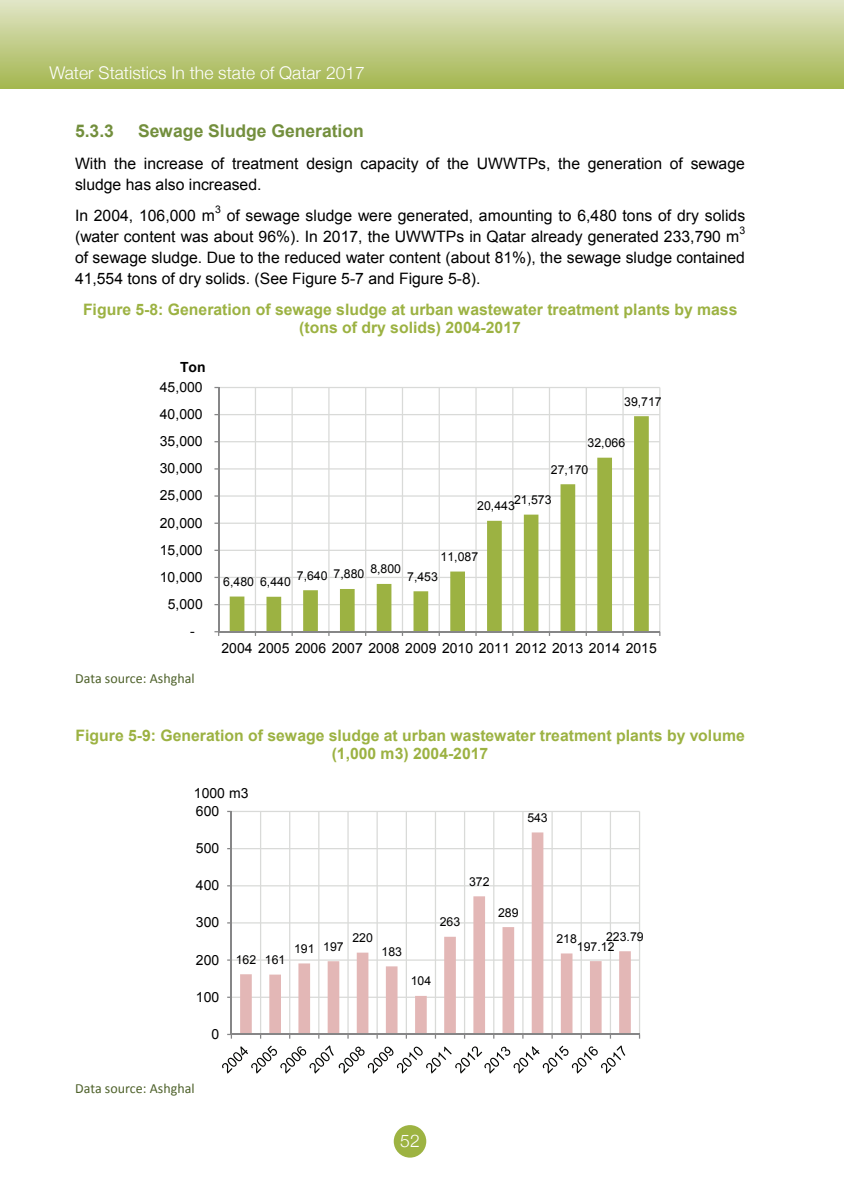
<style>
.page{position:relative;width:844px;height:1191px;background:#fff}
.page>*{position:absolute;margin:0;border:0;box-sizing:border-box;transform-origin:0 0}
.t1{font:300 17.5px "Helvetica Neue";color:#fff}
.t2{font:700 17.5px "Arial";color:#738f3d}
.t3{font:15.75px/20.8px "Arial";color:#000}
.t4{font:700 15.75px/18px "Arial";color:#9cb242;text-align:center}
.t5{font:14px "Arial";color:#000}
.t6{font:14px "Calibri";color:#4e612a}
.t7{font:700 14px "Arial";color:#000}
.t8{font:12.25px "Arial";color:#000}
.t9{font:10.5px "Arial";color:#000}
</style>
<div class="page">
<div style="left:0;top:0;width:843px;height:88px;background:linear-gradient(to bottom,#e1e5c6,#a5b751)"></div>
<div style="left:393px;top:1125px;width:33px;height:32px;background:#9db342;border-radius:50%"></div>
<hr style="left:219px;top:604px;width:440px;height:1px;background:#d9dad8">
<hr style="left:219px;top:577px;width:440px;height:1px;background:#d9dad8">
<hr style="left:219px;top:549px;width:440px;height:2px;background:#d9dad8">
<hr style="left:219px;top:522px;width:440px;height:2px;background:#d9dad8">
<hr style="left:219px;top:495px;width:440px;height:1px;background:#d9dad8">
<hr style="left:219px;top:468px;width:440px;height:1px;background:#d9dad8">
<hr style="left:219px;top:441px;width:440px;height:1px;background:#d9dad8">
<hr style="left:219px;top:414px;width:440px;height:1px;background:#d9dad8">
<hr style="left:219px;top:387px;width:440px;height:1px;background:#d9dad8">
<hr style="left:255px;top:387px;width:1px;height:244px;background:#d9dad8">
<hr style="left:291px;top:387px;width:2px;height:244px;background:#d9dad8">
<hr style="left:328px;top:387px;width:1px;height:244px;background:#d9dad8">
<hr style="left:365px;top:387px;width:1px;height:244px;background:#d9dad8">
<hr style="left:402px;top:387px;width:1px;height:244px;background:#d9dad8">
<hr style="left:438px;top:387px;width:2px;height:244px;background:#d9dad8">
<hr style="left:475px;top:387px;width:1px;height:244px;background:#d9dad8">
<hr style="left:512px;top:387px;width:1px;height:244px;background:#d9dad8">
<hr style="left:548px;top:387px;width:2px;height:244px;background:#d9dad8">
<hr style="left:585px;top:387px;width:1px;height:244px;background:#d9dad8">
<hr style="left:622px;top:387px;width:1px;height:244px;background:#d9dad8">
<hr style="left:659px;top:387px;width:1px;height:244px;background:#d9dad8">
<svg style="left:230px;top:416px;width:418px;height:215px"></svg>
<hr style="left:218px;top:387px;width:1px;height:244px;background:#868687">
<hr style="left:219px;top:631px;width:440px;height:1px;background:#868687">
<svg style="left:214px;top:631px;width:5px;height:5px"></svg>
<hr style="left:231px;top:996px;width:408px;height:2px;background:#d9dad8">
<hr style="left:231px;top:959px;width:408px;height:1px;background:#d9dad8">
<hr style="left:231px;top:922px;width:408px;height:1px;background:#d9dad8">
<hr style="left:231px;top:885px;width:408px;height:1px;background:#d9dad8">
<hr style="left:231px;top:848px;width:408px;height:1px;background:#d9dad8">
<hr style="left:231px;top:811px;width:408px;height:1px;background:#d9dad8">
<hr style="left:260px;top:811px;width:1px;height:223px;background:#d9dad8">
<hr style="left:289px;top:811px;width:1px;height:223px;background:#d9dad8">
<hr style="left:318px;top:811px;width:1px;height:223px;background:#d9dad8">
<hr style="left:347px;top:811px;width:1px;height:223px;background:#d9dad8">
<hr style="left:376px;top:811px;width:1px;height:223px;background:#d9dad8">
<hr style="left:405px;top:811px;width:2px;height:223px;background:#d9dad8">
<hr style="left:434px;top:811px;width:2px;height:223px;background:#d9dad8">
<hr style="left:464px;top:811px;width:1px;height:223px;background:#d9dad8">
<hr style="left:493px;top:811px;width:1px;height:223px;background:#d9dad8">
<hr style="left:522px;top:811px;width:1px;height:223px;background:#d9dad8">
<hr style="left:551px;top:811px;width:1px;height:223px;background:#d9dad8">
<hr style="left:580px;top:811px;width:1px;height:223px;background:#d9dad8">
<hr style="left:609px;top:811px;width:2px;height:223px;background:#d9dad8">
<hr style="left:638px;top:811px;width:2px;height:223px;background:#d9dad8">
<svg style="left:240px;top:832px;width:390px;height:201px"></svg>
<hr style="left:231px;top:811px;width:1px;height:223px;background:#868687">
<hr style="left:231px;top:1033px;width:408px;height:2px;background:#868687">
<svg style="left:227px;top:1033px;width:5px;height:5px"></svg>
<svg style="left:222px;top:1045px;width:403px;height:28px"></svg>
<p class="t1" style="left:50px;top:59px;width:317px">Water Statistics In the state of Qatar 2017</p>
<p class="t2" style="left:75px;top:119px;width:40px">5.3.3</p>
<p class="t2" style="left:138px;top:119px;width:227px">Sewage Sludge Generation</p>
<p class="t3" style="left:75px;top:153px;width:671px">With the increase of treatment design capacity of the UWWTPs, the generation of sewage sludge has also increased.</p>
<p class="t3" style="left:75px;top:205px;width:141px">In 2004, 106,000 m</p>
<p class="t9" style="left:215px;top:203px;width:7px">3</p>
<p class="t3" style="left:75px;top:205px;width:671px;text-indent:152px">of sewage sludge were generated, amounting to 6,480 tons of dry solids (water content was about 96%). In 2017, the UWWTPs in Qatar already generated 233,790 m</p>
<p class="t9" style="left:739px;top:223px;width:7px">3</p>
<p class="t3" style="left:75px;top:247px;width:671px">of sewage sludge. Due to the reduced water content (about 81%), the sewage sludge contained<br>41,554 tons of dry solids. (See Figure 5-7 and Figure 5-8).</p>
<p class="t4" style="left:83px;top:301px;width:655px">Figure 5-8: Generation of sewage sludge at urban wastewater treatment plants by mass (tons of dry solids) 2004-2017</p>
<p class="t7" style="left:180px;top:358px;width:27px">Ton</p>
<p class="t5" style="left:160px;top:378px;width:44px">45,000</p>
<p class="t5" style="left:160px;top:405px;width:44px">40,000</p>
<p class="t5" style="left:160px;top:432px;width:44px">35,000</p>
<p class="t5" style="left:160px;top:459px;width:44px">30,000</p>
<p class="t5" style="left:160px;top:486px;width:44px">25,000</p>
<p class="t5" style="left:160px;top:513px;width:44px">20,000</p>
<p class="t5" style="left:160px;top:540px;width:44px">15,000</p>
<p class="t5" style="left:160px;top:568px;width:44px">10,000</p>
<p class="t5" style="left:168px;top:595px;width:37px">5,000</p>
<p class="t5" style="left:190px;top:622px;width:6px">-</p>
<p class="t6" style="left:75px;top:670px;width:121px">Data source: Ashghal</p>
<p class="t8" style="left:624px;top:393px;width:39px">39,717</p>
<p class="t8" style="left:587px;top:435px;width:39px">32,066</p>
<p class="t8" style="left:550px;top:461px;width:39px">27,170</p>
<p class="t8" style="left:514px;top:492px;width:39px">21,573</p>
<p class="t8" style="left:477px;top:498px;width:39px">20,443</p>
<p class="t8" style="left:440px;top:549px;width:39px">11,087</p>
<p class="t8" style="left:297px;top:566px;width:106px">7,640 7,880 8,800</p>
<p class="t8" style="left:407px;top:568px;width:32px">7,453</p>
<p class="t8" style="left:223px;top:574px;width:69px">6,480 6,440</p>
<p class="t5" style="left:221px;top:639px;width:437px">2004 2005 2006 2007 2008 2009 2010 2011 2012 2013 2014 2015</p>
<p class="t4" style="left:75px;top:726px;width:670px">Figure 5-9: Generation of sewage sludge at urban wastewater treatment plants by volume (1,000 m3) 2004-2017</p>
<p class="t5" style="left:194px;top:783px;width:56px">1000 m3</p>
<p class="t5" style="left:196px;top:802px;width:25px">600</p>
<p class="t5" style="left:196px;top:839px;width:25px">500</p>
<p class="t5" style="left:196px;top:876px;width:25px">400</p>
<p class="t5" style="left:196px;top:913px;width:25px">300</p>
<p class="t5" style="left:196px;top:950px;width:25px">200</p>
<p class="t5" style="left:196px;top:987px;width:25px">100</p>
<p class="t5" style="left:211px;top:1024px;width:9px">0</p>
<p class="t8" style="left:236px;top:951px;width:51px">162 161</p>
<p class="t8" style="left:527px;top:809px;width:22px">543</p>
<p class="t8" style="left:294px;top:939px;width:51px">191 197</p>
<p class="t8" style="left:352px;top:929px;width:22px">220</p>
<p class="t8" style="left:381px;top:943px;width:22px">183</p>
<p class="t8" style="left:439px;top:914px;width:22px">263</p>
<p class="t8" style="left:469px;top:873px;width:22px">372</p>
<p class="t8" style="left:498px;top:904px;width:22px">289</p>
<p class="t8" style="left:410px;top:973px;width:22px">104</p>
<p class="t8" style="left:606px;top:928px;width:39px">223.79</p>
<p class="t8" style="left:556px;top:930px;width:22px">218</p>
<p class="t8" style="left:576px;top:938px;width:39px">197.12</p>
<p class="t6" style="left:75px;top:1080px;width:121px">Data source: Ashghal</p>
<p class="t1" style="left:400px;top:1127px;width:21px">52</p>
</div>
